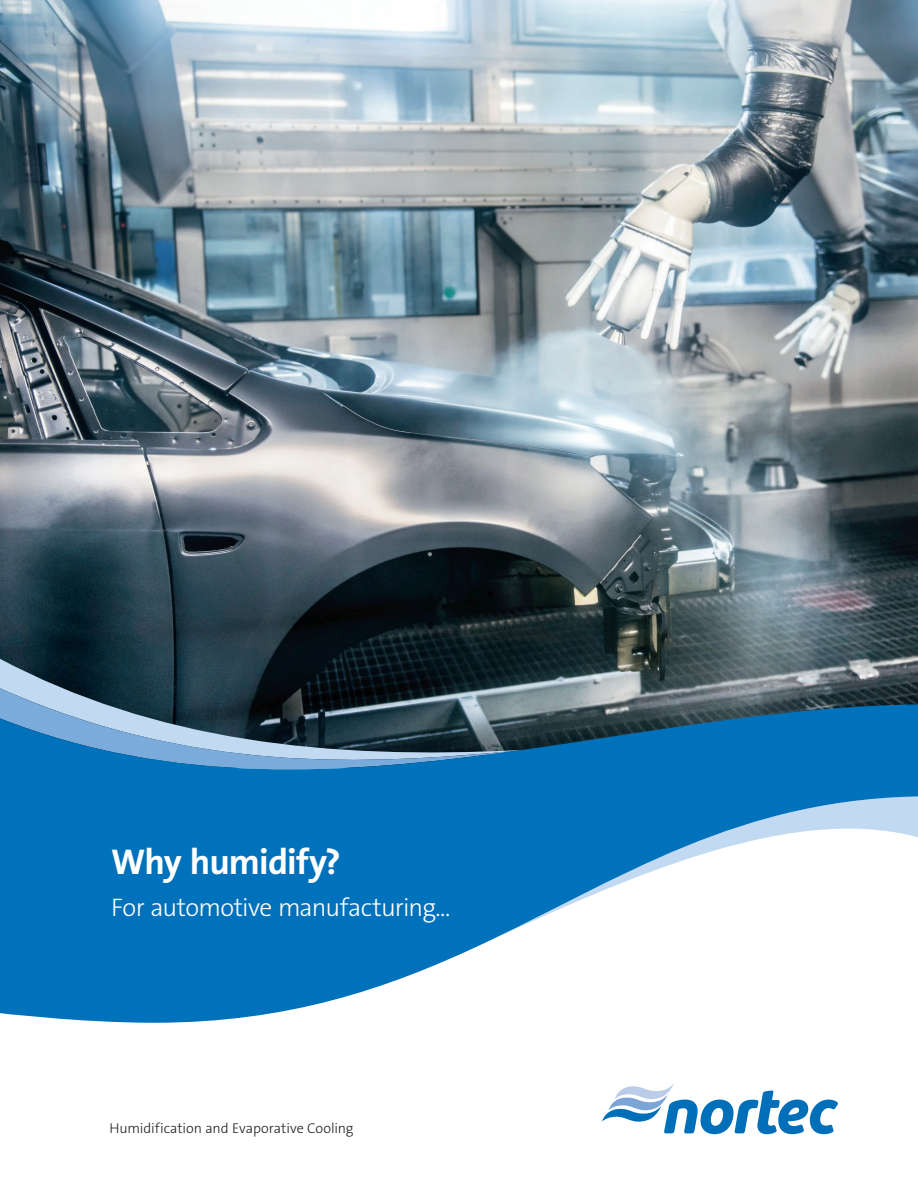
<style>
.page{position:relative;width:918px;height:1188px;background:#fff}
.page>*{position:absolute;margin:0;border:0;box-sizing:border-box;transform-origin:0 0}
.t1{font:700 36px "The Sans B W7";letter-spacing:-.025em;color:#fff}
.t2{font:300 25.5px "The Sans B W3";letter-spacing:-.03em;color:#fff}
.t3{font:300 14.25px "The Sans B W3";letter-spacing:-.005em;color:#231f20}
</style>
<div class="page">
<img style="left:0;top:0;width:918px;height:704px">
<svg style="left:0;top:659px;width:523px;height:45px;background:#192e38"></svg>
<svg style="left:0;top:688px;width:520px;height:16px;background:#3e525e"></svg>
<svg style="left:0;top:704px;width:918px;height:319px;fill:#0072bc"></svg>
<svg style="left:602px;top:1084px;width:236px;height:50px"></svg>
<p class="t1" style="left:111px;top:838px;width:231px">Why humidify?</p>
<p class="t2" style="left:111px;top:891px;width:341px">For automotive manufacturing...</p>
<p class="t3" style="left:110px;top:1119px;width:245px">Humidification and Evaporative Cooling</p>
</div>
